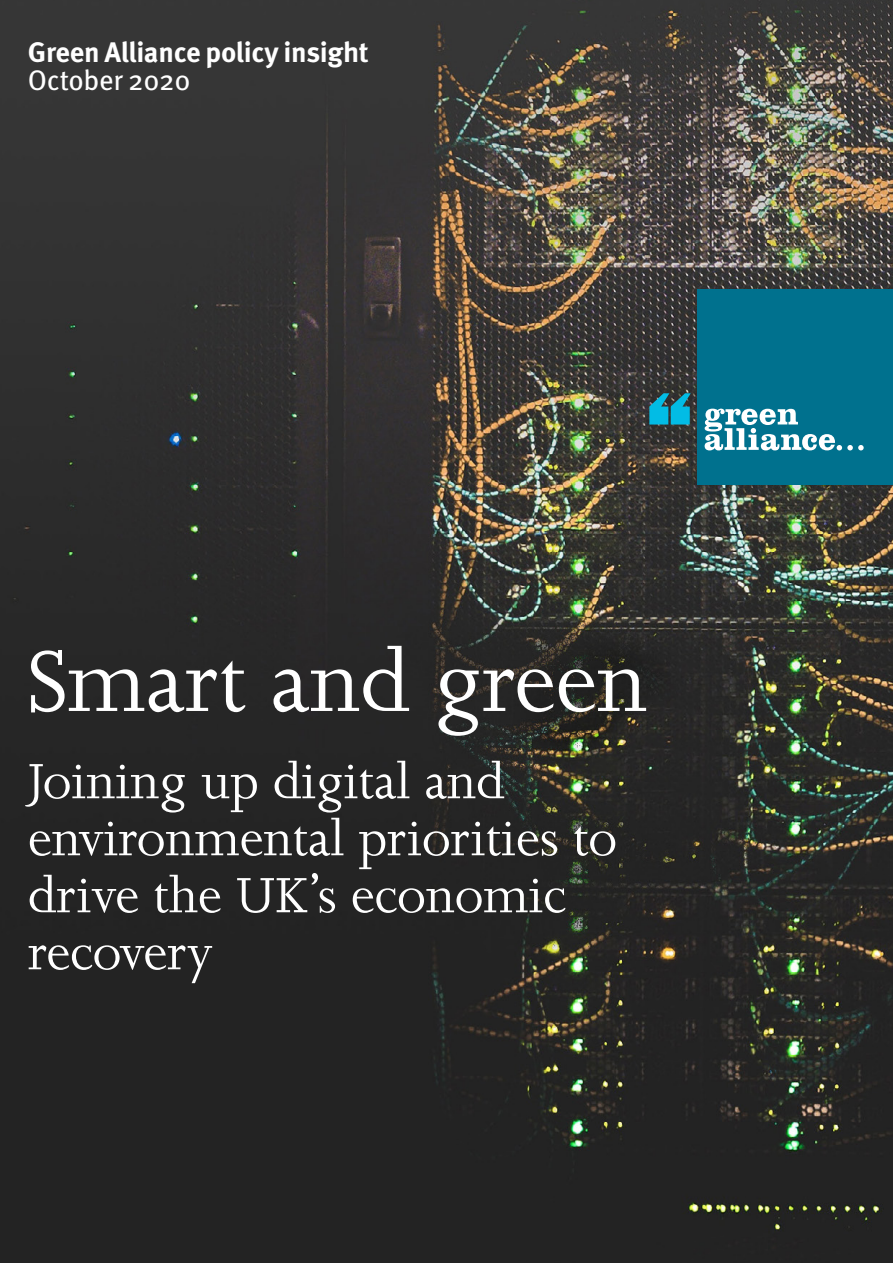
<style>
.page{position:relative;width:893px;height:1263px;background:#fff}
.page>*{position:absolute;margin:0;border:0;box-sizing:border-box;transform-origin:0 0}
.page_heads{font:99px "Joanna";letter-spacing:-.01em;color:#fff}
.page_heads-2{font:57px/57px "Joanna";letter-spacing:-.01em;color:#fff}
.t1{font:700 28.2px "Meta OT";letter-spacing:-.01em;color:#fff}
.t2{font:28.2px "Meta OT";letter-spacing:-.01em;color:#fff}
</style>
<div class="page">
<img style="left:0;top:0;width:893px;height:1263px">
<div style="left:697px;top:290px;width:196px;height:195px;background:#00718e"></div>
<svg style="left:705px;top:409px;width:159px;height:41px"></svg>
<svg style="left:649px;top:393px;width:42px;height:31px"></svg>
<p class="t1" style="left:28px;top:34px;width:342px">Green Alliance policy insight</p>
<p class="t2" style="left:28px;top:63px;width:164px">October 2020</p>
<p class="page_heads" style="left:28px;top:628px;width:622px">Smart and green</p>
<p class="page_heads-2" style="left:28px;top:753px;width:591px">Joining up digital and environmental priorities to drive the UK’s economic recovery</p>
</div>
